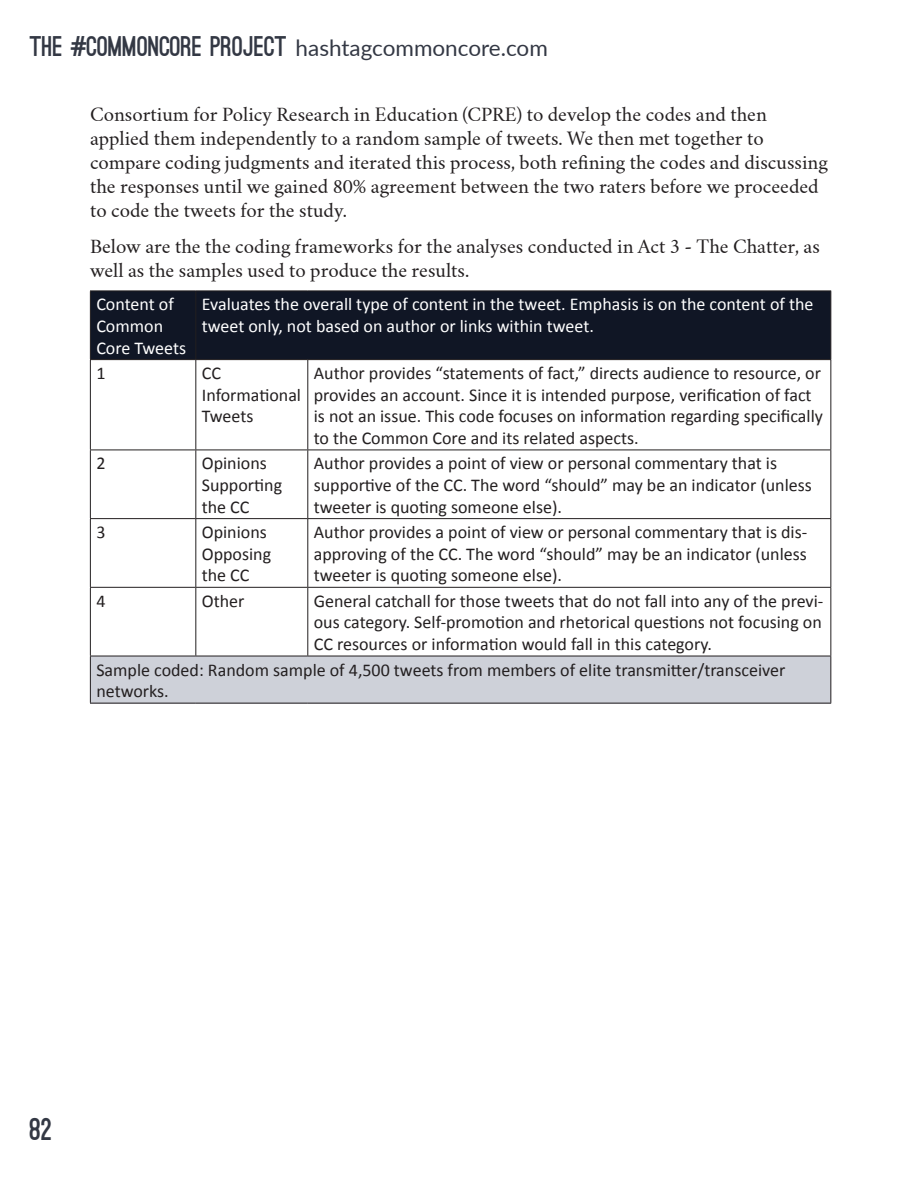
<style>
.page{position:relative;width:918px;height:1188px;background:#fff}
.page>*{position:absolute;margin:0;border:0;box-sizing:border-box;transform-origin:0 0}
.t1{font:900 30px "Ostrich Sans";color:#333844}
.t2{font:900 27px "Ostrich Sans";color:#333844}
.t3{font:18px/21.6px "Calibri";color:#231f20}
.Body{font:18px/24px "Crimson";color:#231f20}
.t4{font:18px/21.6px "Calibri";color:#fff}
.s1{font-family:"Lato";font-weight:400;font-size:22.5px}
</style>
<div class="page">
<div style="left:91px;top:292px;width:739px;height:67px;background:#101625"></div>
<div style="left:90px;top:656px;width:741px;height:47px;background:#ced1d9"></div>
<hr style="left:90px;top:291px;width:106px;height:1px;background:#231f20">
<hr style="left:90px;top:291px;width:1px;height:68px;background:#231f20">
<hr style="left:196px;top:291px;width:112px;height:1px;background:#231f20">
<hr style="left:195px;top:291px;width:1px;height:68px;background:#231f20">
<hr style="left:308px;top:291px;width:523px;height:1px;background:#231f20">
<hr style="left:830px;top:291px;width:1px;height:68px;background:#231f20">
<hr style="left:90px;top:359px;width:106px;height:1px;background:#231f20">
<hr style="left:90px;top:360px;width:1px;height:90px;background:#231f20">
<hr style="left:196px;top:359px;width:112px;height:1px;background:#231f20">
<hr style="left:195px;top:360px;width:1px;height:90px;background:#231f20">
<hr style="left:308px;top:359px;width:523px;height:1px;background:#231f20">
<hr style="left:307px;top:360px;width:1px;height:90px;background:#231f20">
<hr style="left:830px;top:360px;width:1px;height:90px;background:#231f20">
<hr style="left:90px;top:450px;width:106px;height:1px;background:#231f20">
<hr style="left:90px;top:450px;width:1px;height:68px;background:#231f20">
<hr style="left:196px;top:450px;width:112px;height:1px;background:#231f20">
<hr style="left:195px;top:450px;width:1px;height:68px;background:#231f20">
<hr style="left:308px;top:450px;width:523px;height:1px;background:#231f20">
<hr style="left:307px;top:450px;width:1px;height:68px;background:#231f20">
<hr style="left:830px;top:450px;width:1px;height:68px;background:#231f20">
<hr style="left:90px;top:518px;width:106px;height:1px;background:#231f20">
<hr style="left:90px;top:519px;width:1px;height:68px;background:#231f20">
<hr style="left:196px;top:518px;width:112px;height:1px;background:#231f20">
<hr style="left:195px;top:519px;width:1px;height:68px;background:#231f20">
<hr style="left:308px;top:518px;width:523px;height:1px;background:#231f20">
<hr style="left:307px;top:519px;width:1px;height:68px;background:#231f20">
<hr style="left:830px;top:519px;width:1px;height:68px;background:#231f20">
<hr style="left:90px;top:587px;width:106px;height:1px;background:#231f20">
<hr style="left:90px;top:588px;width:1px;height:68px;background:#231f20">
<hr style="left:196px;top:587px;width:112px;height:1px;background:#231f20">
<hr style="left:195px;top:588px;width:1px;height:68px;background:#231f20">
<hr style="left:308px;top:587px;width:523px;height:1px;background:#231f20">
<hr style="left:307px;top:588px;width:1px;height:68px;background:#231f20">
<hr style="left:830px;top:588px;width:1px;height:68px;background:#231f20">
<hr style="left:90px;top:656px;width:106px;height:1px;background:#231f20">
<hr style="left:90px;top:656px;width:1px;height:47px;background:#231f20">
<hr style="left:196px;top:656px;width:112px;height:1px;background:#231f20">
<hr style="left:308px;top:656px;width:523px;height:1px;background:#231f20">
<hr style="left:830px;top:656px;width:1px;height:47px;background:#231f20">
<hr style="left:90px;top:703px;width:106px;height:1px;background:#231f20">
<hr style="left:196px;top:703px;width:112px;height:1px;background:#231f20">
<hr style="left:308px;top:703px;width:523px;height:1px;background:#231f20">
<h2 class="t2" style="left:30px;top:36px;width:520px">THE #COMMONCORE PROJECT <span class="s1">hashtagcommoncore.com</span></h2>
<p class="Body" style="left:90px;top:103px;width:740px">Consortium for Policy Research in Education (CPRE) to develop the codes and then applied them independently to a random sample of tweets. We then met together to compare coding judgments and iterated this process, both refining the codes and discussing the responses until we gained 80% agreement between the two raters before we proceeded to code the tweets for the study.</p>
<p class="Body" style="left:90px;top:235px;width:731px">Below are the the coding frameworks for the analyses conducted in Act 3 - The Chatter, as well as the samples used to produce the results.</p>
<p class="t4" style="left:96px;top:294px;width:91px">Content of<br>Common<br>Core Tweets</p>
<p class="t4" style="left:202px;top:294px;width:613px">Evaluates the overall type of content in the tweet. Emphasis is on the content of the tweet only, not based on author or links within tweet.</p>
<p class="t3" style="left:96px;top:362px;width:11px">1</p>
<p class="t3" style="left:202px;top:362px;width:21px">CC</p>
<p class="t3" style="left:202px;top:384px;width:101px">Informational<br>Tweets</p>
<p class="t3" style="left:314px;top:362px;width:511px">Author provides “statements of fact,” directs audience to resource, or provides an account. Since it is intended purpose, verification of fact is not an issue. This code focuses on information regarding specifically to the Common Core and its related aspects.</p>
<p class="t3" style="left:96px;top:453px;width:11px">2</p>
<p class="t3" style="left:202px;top:453px;width:82px">Opinions<br>Supporting the CC</p>
<p class="t3" style="left:314px;top:453px;width:500px">Author provides a point of view or personal commentary that is supportive of the CC. The word “should” may be an indicator (unless tweeter is quoting someone else).</p>
<p class="t3" style="left:96px;top:521px;width:11px">3</p>
<p class="t3" style="left:202px;top:521px;width:71px">Opinions<br>Opposing</p>
<p class="t3" style="left:202px;top:565px;width:49px">the CC</p>
<p class="t3" style="left:314px;top:521px;width:495px;text-align:justify">Author provides a point of view or personal commentary that is dis&shy;approving of the CC. The word “should” may be an indicator (unless tweeter is quoting someone else).</p>
<p class="t3" style="left:96px;top:590px;width:11px">4</p>
<p class="t3" style="left:202px;top:590px;width:44px">Other</p>
<p class="t3" style="left:314px;top:590px;width:511px;text-align:justify">General catchall for those tweets that do not fall into any of the previ&shy;ous category. Self-promotion and rhetorical questions not focusing on CC resources or information would fall in this category.</p>
<p class="t3" style="left:96px;top:659px;width:690px">Sample coded: Random sample of 4,500 tweets from members of elite transmitter/transceiver networks.</p>
<h1 class="t1" style="left:30px;top:1118px;width:24px">82</h1>
</div>
